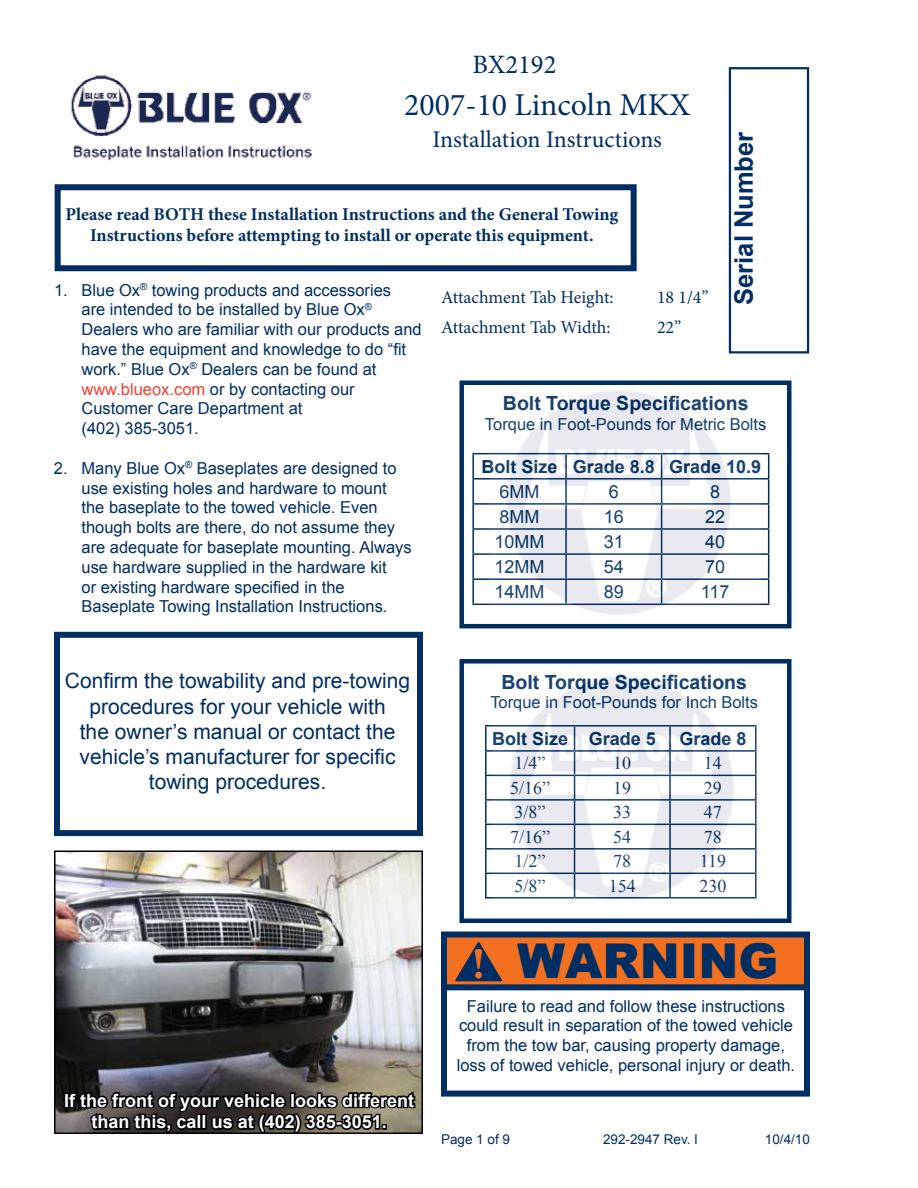
<style>
.page{position:relative;width:918px;height:1188px;background:#fff}
.page>*{position:absolute;margin:0;border:0;box-sizing:border-box;transform-origin:0 0}
.t1{font:900 48px "Arial";color:#002d62}
.t2{font:700 43.5px "Minion Pro";color:#f37021}
.t3{font:31.8px "Minion Pro";color:#002d62}
.t4{font:26.55px "Minion Pro";color:#002d62}
.t5{font:700 25.5px "Arial";color:#002d62}
.t6{font:23.85px "Minion Pro";color:#002d62}
.t7{font:21px/25.2px "Arial";color:#002d62;text-align:center}
.t8{font:700 19.5px "Arial";color:#002d62}
.t9{font:700 18px/21.6px "Minion Pro";color:#002d62;text-align:center}
.t10{font:700 18px/21.6px "Arial";color:#fff;text-align:center}
.t11{font:18px "Times New Roman";color:#002d62}
.t12{font:18px "Minion Pro";letter-spacing:-.005em;color:#002d62}
.t13{font:700 18px "Arial";color:#002d62}
.t14{font:18px "Arial";color:#002d62}
.t15{font:16.5px/19.8px "Arial";color:#002d62}
.t16{font:13.5px "Arial";color:#002d62}
.s1{color:#ef4135}
</style>
<div class="page">
<div style="left:729px;top:67px;width:80px;height:286px;border:2px solid #002d62"></div>
<div style="left:54px;top:632px;width:369px;height:204px;border:6px solid #002d62"></div>
<div style="left:55px;top:184px;width:582px;height:87px;border:6px solid #002d62"></div>
<div style="left:459px;top:380px;width:332px;height:248px;border:4px solid #002d62"></div>
<div style="left:459px;top:659px;width:332px;height:264px;border:4px solid #002d62"></div>
<hr style="left:485px;top:725px;width:90px;height:2px;background:#002d62">
<hr style="left:485px;top:727px;width:2px;height:23px;background:#002d62">
<hr style="left:485px;top:750px;width:90px;height:2px;background:#002d62">
<hr style="left:485px;top:752px;width:2px;height:23px;background:#002d62">
<hr style="left:485px;top:775px;width:90px;height:1px;background:#002d62">
<hr style="left:485px;top:776px;width:2px;height:23px;background:#002d62">
<hr style="left:485px;top:799px;width:90px;height:2px;background:#002d62">
<hr style="left:485px;top:801px;width:2px;height:23px;background:#002d62">
<hr style="left:485px;top:824px;width:90px;height:1px;background:#002d62">
<hr style="left:485px;top:825px;width:2px;height:23px;background:#002d62">
<hr style="left:485px;top:848px;width:90px;height:2px;background:#002d62">
<hr style="left:485px;top:850px;width:2px;height:23px;background:#002d62">
<hr style="left:485px;top:873px;width:90px;height:1px;background:#002d62">
<hr style="left:485px;top:874px;width:2px;height:23px;background:#002d62">
<hr style="left:485px;top:897px;width:90px;height:2px;background:#002d62">
<hr style="left:472px;top:453px;width:94px;height:1px;background:#002d62">
<hr style="left:472px;top:454px;width:2px;height:24px;background:#002d62">
<hr style="left:662px;top:453px;width:107px;height:1px;background:#002d62">
<hr style="left:472px;top:478px;width:94px;height:2px;background:#002d62">
<hr style="left:472px;top:480px;width:2px;height:23px;background:#002d62">
<hr style="left:662px;top:478px;width:107px;height:2px;background:#002d62">
<hr style="left:472px;top:503px;width:94px;height:2px;background:#002d62">
<hr style="left:472px;top:505px;width:2px;height:23px;background:#002d62">
<hr style="left:662px;top:503px;width:107px;height:2px;background:#002d62">
<hr style="left:472px;top:528px;width:94px;height:2px;background:#002d62">
<hr style="left:472px;top:530px;width:2px;height:23px;background:#002d62">
<hr style="left:662px;top:528px;width:107px;height:2px;background:#002d62">
<hr style="left:472px;top:553px;width:94px;height:2px;background:#002d62">
<hr style="left:472px;top:555px;width:2px;height:23px;background:#002d62">
<hr style="left:662px;top:553px;width:107px;height:2px;background:#002d62">
<hr style="left:472px;top:578px;width:94px;height:2px;background:#002d62">
<hr style="left:472px;top:580px;width:2px;height:24px;background:#002d62">
<hr style="left:662px;top:578px;width:107px;height:2px;background:#002d62">
<svg style="left:768px;top:454px;width:1px;height:150px"></svg>
<hr style="left:472px;top:604px;width:94px;height:1px;background:#002d62">
<hr style="left:662px;top:604px;width:107px;height:1px;background:#002d62">
<img style="left:492px;top:676px;width:265px;height:224px">
<img style="left:489px;top:390px;width:272px;height:225px">
<div style="left:443px;top:933px;width:364px;height:54px;background:#f37021"></div>
<div style="left:441px;top:932px;width:369px;height:165px;border:6px solid #002d62"></div>
<svg style="left:455px;top:941px;width:47px;height:40px"></svg>
<div style="left:444px;top:984px;width:361px;height:6px;background:#002d62"></div>
<img style="left:57px;top:853px;width:363px;height:278px">
<div style="left:54px;top:850px;width:369px;height:284px;border:2px solid #000"></div>
<img style="left:71px;top:75px;width:241px;height:86px">
<div style="left:64px;top:1092px;width:6px;height:16px;border:3px solid #000"></div>
<svg style="left:66px;top:1089px;width:351px;height:45px;background:#2d2b26"></svg>
<h3 class="t4" style="left:473px;top:47px;width:85px">BX2192</h3>
<h3 class="t3" style="left:404px;top:83px;width:287px">2007-10 Lincoln MKX</h3>
<h3 class="t6" style="left:432px;top:123px;width:231px">Installation Instructions</h3>
<h3 class="t5" style="left:727px;top:305px;width:175px;rotate:-90deg">Serial Number</h3>
<p class="t9" style="left:65px;top:203px;width:555px">Please read BOTH these Installation Instructions and the General Towing<br>Instructions before attempting to install or operate this equipment.</p>
<p class="t15" style="left:82px;top:280px;width:342px;text-indent:-28px">1. Blue Ox<sup>®</sup> towing products and accessories<br>are intended to be installed by Blue Ox<sup>® </sup>Dealers who are familiar with our products and have the equipment and knowledge to do “fit work.” Blue Ox<sup>®</sup> Dealers can be found at <span class="s1">www.blueox.com</span> or by contacting our Customer Care Department at<br>(402) 385-3051.</p>
<p class="t15" style="left:82px;top:458px;width:332px;text-indent:-28px">2. Many Blue Ox<sup>®</sup> Baseplates are designed to use existing holes and hardware to mount the baseplate to the towed vehicle. Even though bolts are there, do not assume they are adequate for baseplate mounting. Always use hardware supplied in the hardware kit<br>or existing hardware specified in the Baseplate Towing Installation Instructions.</p>
<p class="t12" style="left:441px;top:285px;width:174px">Attachment Tab Height:</p>
<p class="t12" style="left:657px;top:285px;width:53px">18 1/4”</p>
<p class="t12" style="left:441px;top:315px;width:171px">Attachment Tab Width:</p>
<p class="t12" style="left:657px;top:315px;width:26px">22”</p>
<p class="t8" style="left:503px;top:390px;width:247px">Bolt Torque Specifications</p>
<p class="t15" style="left:485px;top:414px;width:283px">Torque in Foot-Pounds for Metric Bolts</p>
<p class="t13" style="left:482px;top:455px;width:281px">Bolt Size Grade 8.8 Grade 10.9</p>
<p class="t14" style="left:500px;top:480px;width:41px">6MM</p>
<p class="t14" style="left:609px;top:480px;width:12px">6</p>
<p class="t14" style="left:710px;top:480px;width:12px">8</p>
<p class="t14" style="left:500px;top:505px;width:41px">8MM</p>
<p class="t14" style="left:604px;top:505px;width:22px">16</p>
<p class="t14" style="left:705px;top:505px;width:22px">22</p>
<p class="t14" style="left:495px;top:530px;width:52px">10MM</p>
<p class="t14" style="left:604px;top:530px;width:22px">31</p>
<p class="t14" style="left:705px;top:530px;width:22px">40</p>
<p class="t14" style="left:495px;top:555px;width:52px">12MM</p>
<p class="t14" style="left:604px;top:555px;width:22px">54</p>
<p class="t14" style="left:705px;top:555px;width:22px">70</p>
<p class="t14" style="left:495px;top:580px;width:52px">14MM</p>
<p class="t14" style="left:604px;top:580px;width:22px">89</p>
<p class="t14" style="left:701px;top:580px;width:30px">117</p>
<p class="t7" style="left:65px;top:669px;width:347px">Confirm the towability and pre-towing procedures for your vehicle with<br>the owner’s manual or contact the vehicle’s manufacturer for specific towing procedures.</p>
<p class="t10" style="left:64px;top:1090px;width:352px">If the front of your vehicle looks different than this, call us at (402) 385-3051.</p>
<p class="t8" style="left:501px;top:669px;width:247px">Bolt Torque Specifications</p>
<p class="t15" style="left:490px;top:693px;width:269px">Torque in Foot-Pounds for Inch Bolts</p>
<p class="t13" style="left:492px;top:727px;width:165px">Bolt Size Grade 5</p>
<p class="t13" style="left:679px;top:727px;width:69px">Grade 8</p>
<p class="t11" style="left:515px;top:751px;width:32px">1/4”</p>
<p class="t11" style="left:613px;top:751px;width:19px">10</p>
<p class="t11" style="left:704px;top:751px;width:19px">14</p>
<p class="t11" style="left:510px;top:776px;width:41px">5/16”</p>
<p class="t11" style="left:613px;top:776px;width:19px">19</p>
<p class="t11" style="left:704px;top:776px;width:19px">29</p>
<p class="t11" style="left:515px;top:800px;width:32px">3/8”</p>
<p class="t11" style="left:613px;top:800px;width:19px">33</p>
<p class="t11" style="left:704px;top:800px;width:19px">47</p>
<p class="t11" style="left:510px;top:825px;width:41px">7/16”</p>
<p class="t11" style="left:613px;top:825px;width:19px">54</p>
<p class="t11" style="left:704px;top:825px;width:19px">78</p>
<p class="t11" style="left:515px;top:849px;width:32px">1/2”</p>
<p class="t11" style="left:613px;top:849px;width:19px">78</p>
<p class="t11" style="left:700px;top:849px;width:28px">119</p>
<p class="t11" style="left:515px;top:874px;width:32px">5/8”</p>
<p class="t11" style="left:609px;top:874px;width:28px">154</p>
<p class="t11" style="left:699px;top:874px;width:28px">230</p>
<h1 class="t1" style="left:517px;top:926px;width:263px">WARNING</h1>
<h2 class="t2" style="left:473px;top:934px;width:14px">!</h2>
<p class="t15" style="left:457px;top:996px;width:340px;text-align:center">Failure to read and follow these instructions could result in separation of the towed vehicle from the tow bar, causing property damage, loss of towed vehicle, personal injury or death.</p>
<p class="t16" style="left:441px;top:1130px;width:71px">Page 1 of 9</p>
<p class="t16" style="left:603px;top:1130px;width:97px">292-2947 Rev. I</p>
<p class="t16" style="left:765px;top:1130px;width:47px">10/4/10</p>
</div>
